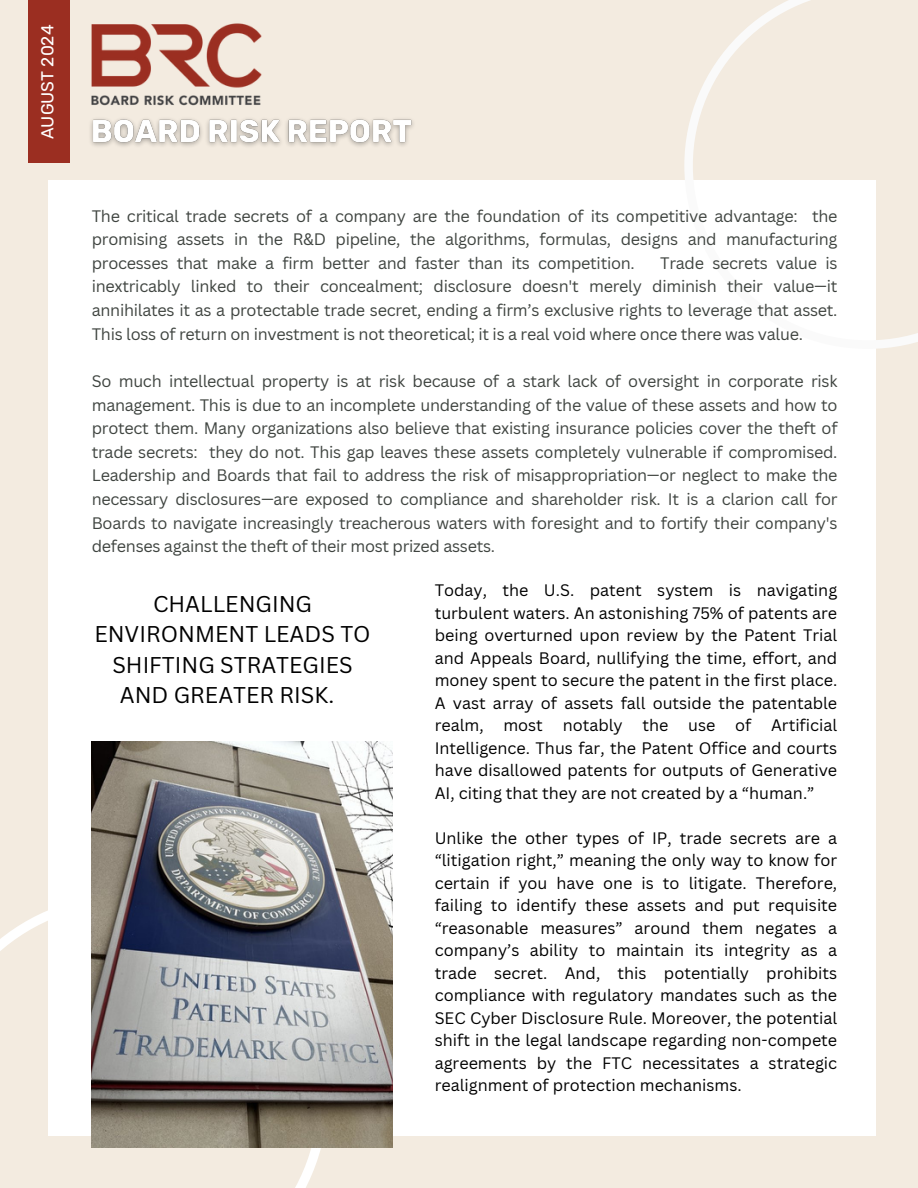
<style>
.page{position:relative;width:918px;height:1188px;background:#f3ebe0}
.page>*{position:absolute;margin:0;border:0;box-sizing:border-box;transform-origin:0 0}
.t1{font:22.2px/30.3px "Canva Sans";color:#000;text-align:center}
.t2{font:17.25px "Rubik";color:#fff}
.t3{font:16.2px/23.7px "Canva Sans";letter-spacing:-.015em;color:#3f4440;text-align:justify}
.t4{font:16.2px/22.5px "Canva Sans";color:#000;text-align:justify}
</style>
<div class="page">
<svg style="left:0;top:897px;width:325px;height:291px"></svg>
<div style="left:49px;top:180px;width:827px;height:955px;background:#fff"></div>
<svg style="left:687px;top:0;width:231px;height:346px"></svg>
<img style="left:92px;top:23px;width:170px;height:83px">
<div style="left:28px;top:0;width:41px;height:163px;background:#9b2e21"></div>
<img style="left:92px;top:741px;width:300px;height:406px">
<img style="left:90px;top:119px;width:323px;height:27px">
<p class="t2" style="left:37px;top:139px;width:116px;rotate:-90deg">AUGUST 2024</p>
<p class="t3" style="left:92px;top:203px;width:747px">The critical trade secrets of a company are the foundation of its competitive advantage: the promising assets in the R&amp;D pipeline, the algorithms, formulas, designs and manufacturing processes that make a firm better and faster than its competition.</p>
<p class="t3" style="left:92px;top:251px;width:747px;text-indent:568px">Trade secrets value is inextricably linked to their concealment; disclosure doesn't merely diminish their value—it annihilates it as a protectable trade secret, ending a firm’s exclusive rights to leverage that asset.<br>This loss of return on investment is not theoretical; it is a real void where once there was value.</p>
<p class="t3" style="left:92px;top:369px;width:747px">So much intellectual property is at risk because of a stark lack of oversight in corporate risk management. This is due to an incomplete understanding of the value of these assets and how to protect them. Many organizations also believe that existing insurance policies cover the theft of trade secrets: they do not. This gap leaves these assets completely vulnerable if compromised.<br>Leadership and Boards that fail to address the risk of misappropriation—or neglect to make the necessary disclosures—are exposed to compliance and shareholder risk. It is a clarion call for Boards to navigate increasingly treacherous waters with foresight and to fortify their company's defenses against the theft of their most prized assets.</p>
<h2 class="t1" style="left:94px;top:588px;width:278px">CHALLENGING<br>ENVIRONMENT LEADS TO<br>SHIFTING STRATEGIES<br>AND GREATER RISK.</h2>
<p class="t4" style="left:435px;top:579px;width:404px">Today, the U.S. patent system is navigating turbulent waters. An astonishing 75% of patents are being overturned upon review by the Patent Trial and Appeals Board, nullifying the time, effort, and money spent to secure the patent in the first place.<br>A vast array of assets fall outside the patentable realm, most notably the use of Artificial Intelligence. Thus far, the Patent Office and courts have disallowed patents for outputs of Generative AI, citing that they are not created by a “human.”</p>
<p class="t4" style="left:435px;top:826px;width:404px">Unlike the other types of IP, trade secrets are a “litigation right,” meaning the only way to know for certain if you have one is to litigate. Therefore, failing to identify these assets and put requisite “reasonable measures” around them negates a company’s ability to maintain its integrity as a trade secret. And, this potentially prohibits compliance with regulatory mandates such as the SEC Cyber Disclosure Rule. Moreover, the potential shift in the legal landscape regarding non-compete agreements by the FTC necessitates a strategic realignment of protection mechanisms.</p>
</div>
